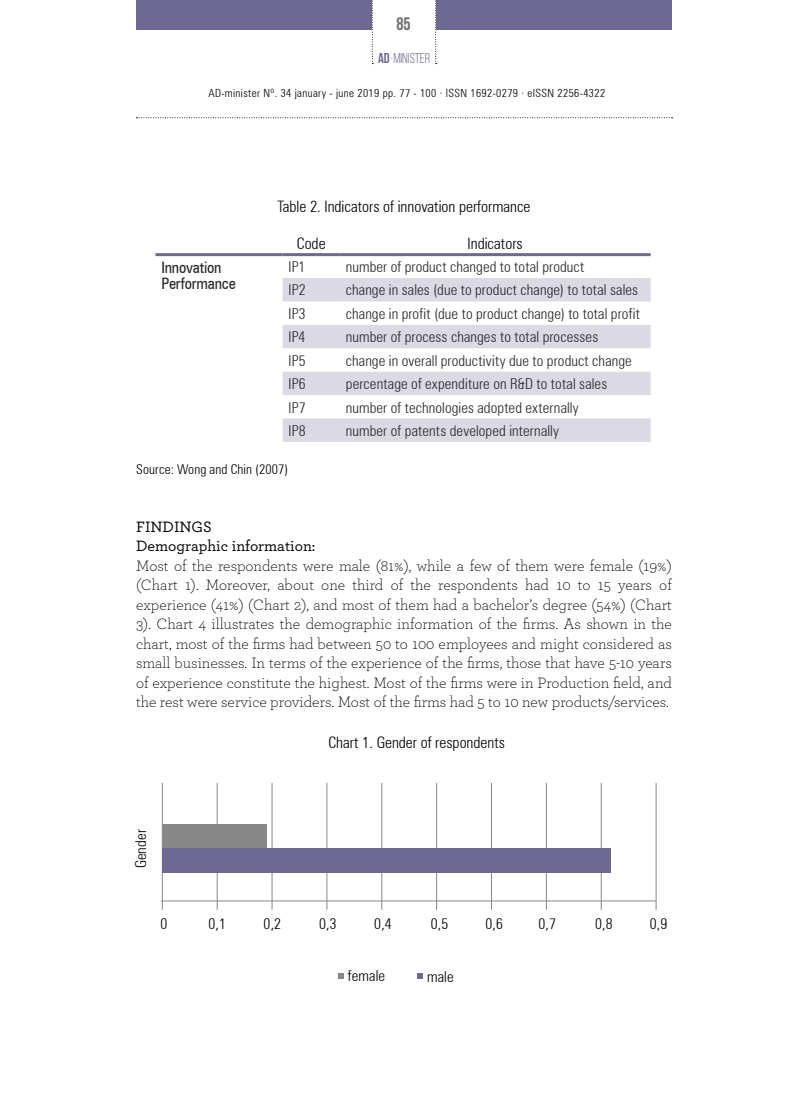
<style>
.page{position:relative;width:808px;height:1106px;background:#fff}
.page>*{position:absolute;margin:0;border:0;box-sizing:border-box;transform-origin:0 0}
.t1{font:700 18px "Bebas Neue";color:#706f6f}
.t2{font:300 15.75px/19.5px "Archer Pro";color:#000;text-align:justify}
.t3{font:300 condensed 15.75px "Zurich BT";color:#000}
.t4{font:500 15.75px/19.5px "Archer Pro";color:#000}
.t5{font:condensed 15.75px/16.5px "Zurich BT";letter-spacing:-.01em;color:#282827}
.t6{font:300 condensed 15px "Zurich BT";letter-spacing:.005em;color:#282827}
.t7{font:300 condensed 15px "Zurich BT";letter-spacing:.01em;color:#000}
.t8{font:14.25px "Bebas Neue";color:#6e6992}
.t9{font:300 condensed 13.5px "Zurich BT";letter-spacing:.01em;color:#000}
.t10{font:300 condensed 11.25px "Zurich BT";letter-spacing:.035em;color:#000}
.s1{font-weight:700}
.s2{font-weight:300}
</style>
<div class="page">
<div style="left:136px;top:0;width:236px;height:30px;background:#6e6992"></div>
<svg style="left:435px;top:0;width:2px;height:64px"></svg>
<svg style="left:372px;top:0;width:1px;height:64px"></svg>
<div style="left:436px;top:0;width:236px;height:30px;background:#6e6992"></div>
<svg style="left:136px;top:117px;width:536px;height:1px"></svg>
<svg style="left:155px;top:256px;width:496px;height:186px"></svg>
<svg style="left:283px;top:278px;width:368px;height:164px;fill:#dbdae4"></svg>
<hr style="left:155px;top:253px;width:128px;height:3px;background:#6e6992">
<hr style="left:283px;top:253px;width:57px;height:3px;background:#6e6992">
<hr style="left:340px;top:253px;width:311px;height:3px;background:#6e6992">
<svg style="left:339px;top:973px;width:5px;height:6px"></svg>
<svg style="left:418px;top:973px;width:5px;height:5px"></svg>
<hr style="left:161px;top:900px;width:495px;height:1px;background:#878787">
<hr style="left:162px;top:783px;width:1px;height:126px;background:#878787">
<hr style="left:217px;top:783px;width:1px;height:126px;background:#878787">
<hr style="left:272px;top:783px;width:1px;height:126px;background:#878787">
<hr style="left:326px;top:783px;width:1px;height:126px;background:#878787">
<hr style="left:381px;top:783px;width:1px;height:126px;background:#878787">
<hr style="left:436px;top:783px;width:1px;height:126px;background:#878787">
<hr style="left:491px;top:783px;width:1px;height:126px;background:#878787">
<hr style="left:546px;top:783px;width:1px;height:126px;background:#878787">
<hr style="left:601px;top:783px;width:1px;height:126px;background:#878787">
<hr style="left:656px;top:783px;width:1px;height:126px;background:#878787">
<div style="left:162px;top:824px;width:105px;height:24px;background:#878787"></div>
<div style="left:162px;top:848px;width:448px;height:25px;background:#6e6992"></div>
<p class="t1" style="left:396px;top:14px;width:16px">85</p>
<p class="t8" style="left:378px;top:51px;width:54px"><span class="s1">AD</span><span class="s2">-</span>MINISTER</p>
<p class="t10" style="left:208px;top:86px;width:398px">AD-minister Nº. 34 january - june 2019 pp. 77 - 100 · ISSN 1692-0279 · eISSN 2256-4322</p>
<p class="t3" style="left:277px;top:197px;width:255px">Table 2. Indicators of innovation performance</p>
<p class="t3" style="left:297px;top:233px;width:30px">Code</p>
<p class="t3" style="left:468px;top:233px;width:57px">Indicators</p>
<p class="t5" style="left:161px;top:259px;width:76px">Innovation<br>Performance</p>
<p class="t6" style="left:289px;top:257px;width:18px">IP1</p>
<p class="t6" style="left:346px;top:257px;width:240px">number of product changed to total product</p>
<p class="t6" style="left:289px;top:281px;width:19px">IP2</p>
<p class="t6" style="left:346px;top:281px;width:294px">change in sales (due to product change) to total sales</p>
<p class="t6" style="left:289px;top:304px;width:19px">IP3</p>
<p class="t6" style="left:346px;top:304px;width:296px">change in profit (due to product change) to total profit</p>
<p class="t6" style="left:289px;top:328px;width:18px">IP4</p>
<p class="t6" style="left:346px;top:328px;width:254px">number of process changes to total processes</p>
<p class="t6" style="left:289px;top:351px;width:19px">IP5</p>
<p class="t6" style="left:346px;top:351px;width:288px">change in overall productivity due to product change</p>
<p class="t6" style="left:289px;top:374px;width:19px">IP6</p>
<p class="t6" style="left:346px;top:374px;width:263px">percentage of expenditure on R&amp;D to total sales</p>
<p class="t6" style="left:289px;top:398px;width:19px">IP7</p>
<p class="t6" style="left:346px;top:398px;width:234px">number of technologies adopted externally</p>
<p class="t6" style="left:289px;top:421px;width:19px">IP8</p>
<p class="t6" style="left:346px;top:421px;width:215px">number of patents developed internally</p>
<p class="t9" style="left:136px;top:461px;width:154px">Source: Wong and Chin (2007)</p>
<p class="t4" style="left:136px;top:516px;width:181px">FINDINGS<br>Demographic information:</p>
<p class="t2" style="left:136px;top:555px;width:537px">Most of the respondents were male (81%), while a few of them were female (19%) (Chart 1). Moreover, about one third of the respondents had 10 to 15 years of experience (41%) (Chart 2), and most of them had a bachelor’s degree (54%) (Chart 3). Chart 4 illustrates the demographic information of the firms. As shown in the chart, most of the firms had between 50 to 100 employees and might considered as small businesses. In terms of the experience of the firms, those that have 5-10 years of experience constitute the highest. Most of the firms were in Production field, and the rest were service providers. Most of the firms had 5 to 10 new products/services.</p>
<p class="t3" style="left:328px;top:732px;width:178px">Chart 1. Gender of respondents</p>
<p class="t7" style="left:132px;top:868px;width:41px;rotate:-90deg">Gender</p>
<p class="t7" style="left:161px;top:914px;width:8px">0</p>
<p class="t7" style="left:208px;top:914px;width:19px">0,1</p>
<p class="t7" style="left:264px;top:914px;width:19px">0,2</p>
<p class="t7" style="left:319px;top:914px;width:19px">0,3</p>
<p class="t7" style="left:374px;top:914px;width:19px">0,4</p>
<p class="t7" style="left:431px;top:914px;width:19px">0,5</p>
<p class="t7" style="left:485px;top:914px;width:19px">0,6</p>
<p class="t7" style="left:539px;top:914px;width:19px">0,7</p>
<p class="t7" style="left:595px;top:914px;width:19px">0,8</p>
<p class="t7" style="left:650px;top:914px;width:19px">0,9</p>
<p class="t7" style="left:348px;top:967px;width:39px">female</p>
<p class="t7" style="left:427px;top:967px;width:28px">male</p>
</div>
